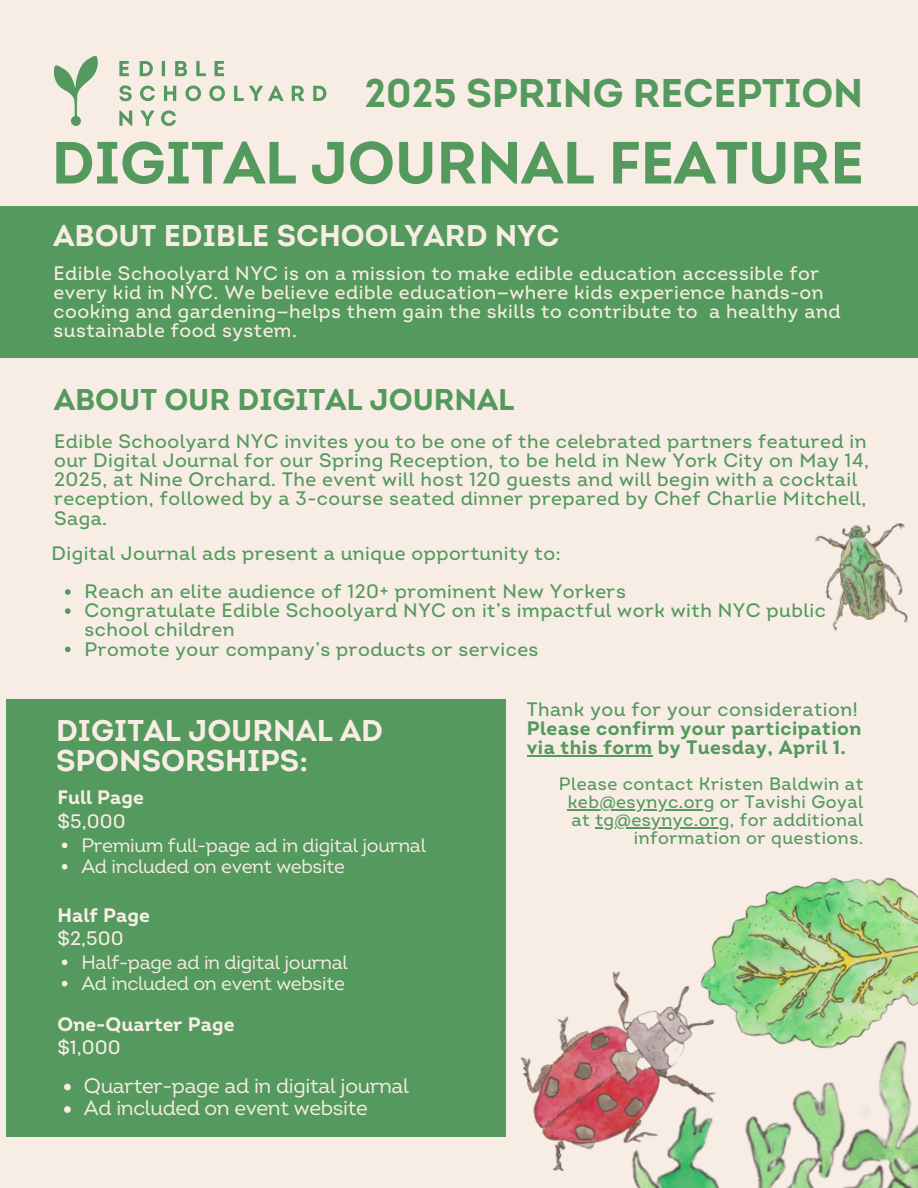
<style>
.page{position:relative;width:918px;height:1188px;background:#f7ede4}
.page>*{position:absolute;margin:0;border:0;box-sizing:border-box;transform-origin:0 0}
.t1{font:59.4px "Intro Bold Caps";letter-spacing:-.005em;color:#54995e}
.t2{font:40.05px "Intro Bold Caps";letter-spacing:-.005em;color:#54995e}
.t3{font:30px/29.2px "Intro Bold Caps";color:#f7ede4}
.t4{font:30px "Intro Bold Caps";color:#54995e}
.t5{font:21px "Intro";letter-spacing:-.015em;color:#f7ede4}
.t6{font:500 19.5px/19.2px "Intro";letter-spacing:.025em;color:#54995e}
.t7{font:500 19.5px/19.2px "Intro";letter-spacing:.025em;color:#f7ede4}
.t8{font:19.5px "Intro";letter-spacing:-.015em;color:#f7ede4}
.t9{font:700 19.5px/19.2px "Intro";letter-spacing:.025em;color:#54995e}
.t10{font:700 19.5px "Intro";letter-spacing:.005em;color:#f7ede4}
.t11{font:500 18px "Intro";letter-spacing:.025em;color:#54995e}
.s1{font-weight:500}
</style>
<div class="page">
<svg style="left:54px;top:56px;width:44px;height:70px"></svg>
<svg style="left:161px;top:110px;width:15px;height:16px"></svg>
<svg style="left:119px;top:111px;width:13px;height:15px"></svg>
<svg style="left:141px;top:111px;width:13px;height:15px"></svg>
<svg style="left:196px;top:61px;width:10px;height:15px"></svg>
<svg style="left:162px;top:61px;width:3px;height:15px"></svg>
<svg style="left:175px;top:61px;width:12px;height:15px"></svg>
<svg style="left:140px;top:61px;width:13px;height:15px"></svg>
<svg style="left:215px;top:61px;width:9px;height:15px"></svg>
<svg style="left:119px;top:61px;width:10px;height:15px"></svg>
<svg style="left:119px;top:85px;width:13px;height:16px"></svg>
<svg style="left:140px;top:86px;width:15px;height:15px"></svg>
<svg style="left:164px;top:86px;width:12px;height:15px"></svg>
<svg style="left:185px;top:85px;width:16px;height:16px"></svg>
<svg style="left:313px;top:86px;width:13px;height:15px"></svg>
<svg style="left:292px;top:86px;width:12px;height:16px"></svg>
<svg style="left:209px;top:85px;width:16px;height:16px"></svg>
<svg style="left:234px;top:86px;width:50px;height:15px"></svg>
<div style="left:0;top:206px;width:918px;height:152px;background:#54995e"></div>
<div style="left:7px;top:699px;width:499px;height:438px;background:#54995e"></div>
<svg style="left:65px;top:589px;width:6px;height:6px"></svg>
<svg style="left:65px;top:608px;width:6px;height:6px"></svg>
<svg style="left:65px;top:647px;width:6px;height:5px"></svg>
<hr style="left:527px;top:755px;width:126px;height:1px;background:#54995e">
<img style="left:520px;top:1057px;width:21px;height:71px">
<img style="left:541px;top:756px;width:377px;height:416px">
<img style="left:574px;top:929px;width:344px;height:259px">
<img style="left:815px;top:523px;width:93px;height:108px">
<svg style="left:64px;top:1084px;width:7px;height:6px"></svg>
<svg style="left:64px;top:1106px;width:7px;height:7px"></svg>
<svg style="left:62px;top:843px;width:5px;height:5px"></svg>
<svg style="left:62px;top:864px;width:5px;height:6px"></svg>
<svg style="left:62px;top:960px;width:5px;height:5px"></svg>
<svg style="left:62px;top:981px;width:5px;height:6px"></svg>
<p class="t2" style="left:364px;top:77px;width:500px">2025 SPRING RECEPTION</p>
<p class="t1" style="left:51px;top:139px;width:814px">DIGITAL JOURNAL FEATURE</p>
<h4 class="t3" style="left:54px;top:224px;width:507px">ABOUT EDIBLE SCHOOLYARD NYC</h4>
<p class="t7" style="left:54px;top:264px;width:788px">Edible Schoolyard NYC is on a mission to make edible education accessible for every kid in NYC. We believe edible education—where kids experience hands-on cooking and gardening—helps them gain the skills to contribute to a healthy and sustainable food system.</p>
<h4 class="t4" style="left:54px;top:387px;width:462px">ABOUT OUR DIGITAL JOURNAL</h4>
<p class="t6" style="left:54px;top:432px;width:817px">Edible Schoolyard NYC invites you to be one of the celebrated partners featured in our Digital Journal for our Spring Reception, to be held in New York City on May 14, 2025, at Nine Orchard. The event will host 120 guests and will begin with a cocktail reception, followed by a 3-course seated dinner prepared by Chef Charlie Mitchell, Saga.</p>
<p class="t6" style="left:51px;top:544px;width:511px">Digital Journal ads present a unique opportunity to:</p>
<h2 class="t6" style="left:85px;top:582px;width:543px">Reach an elite audience of 120+ prominent New Yorkers</h2>
<h1 class="t6" style="left:85px;top:602px;width:743px">Congratulate Edible Schoolyard NYC on it’s impactful work with NYC public school children</h1>
<h3 class="t6" style="left:85px;top:640px;width:455px">Promote your company’s products or services</h3>
<h4 class="t3" style="left:56px;top:719px;width:328px">DIGITAL JOURNAL AD<br>SPONSORSHIPS:</h4>
<p class="t10" style="left:57px;top:786px;width:88px">Full Page</p>
<h4 class="t7" style="left:57px;top:812px;width:70px">$5,000</h4>
<h4 class="t8" style="left:81px;top:833px;width:346px">Premium full-page ad in digital journal</h4>
<p class="t8" style="left:81px;top:855px;width:265px">Ad included on event website</p>
<p class="t10" style="left:57px;top:903px;width:94px">Half Page</p>
<h4 class="t7" style="left:57px;top:929px;width:68px">$2,500</h4>
<h3 class="t8" style="left:81px;top:950px;width:268px">Half-page ad in digital journal</h3>
<p class="t8" style="left:81px;top:972px;width:265px">Ad included on event website</p>
<p class="t10" style="left:57px;top:1013px;width:179px">One-Quarter Page</p>
<h4 class="t7" style="left:57px;top:1038px;width:65px">$1,000</h4>
<h4 class="t5" style="left:84px;top:1073px;width:327px">Quarter-page ad in digital journal</h4>
<p class="t5" style="left:84px;top:1095px;width:285px">Ad included on event website</p>
<h3 class="t9" style="left:527px;top:700px;width:336px"><span class="s1">Thank you for your consideration!<br></span>Please confirm your participation via this form by Tuesday, April 1.</h3>
<h4 class="t11" style="left:559px;top:773px;width:306px">Please contact Kristen Baldwin at</h4>
<p class="t11" style="left:568px;top:791px;width:297px">keb@esynyc.org or Tavishi Goyal</p>
<h4 class="t11" style="left:571px;top:809px;width:293px">at tg@esynyc.org, for additional</h4>
<p class="t11" style="left:634px;top:827px;width:231px">information or questions.</p>
</div>
